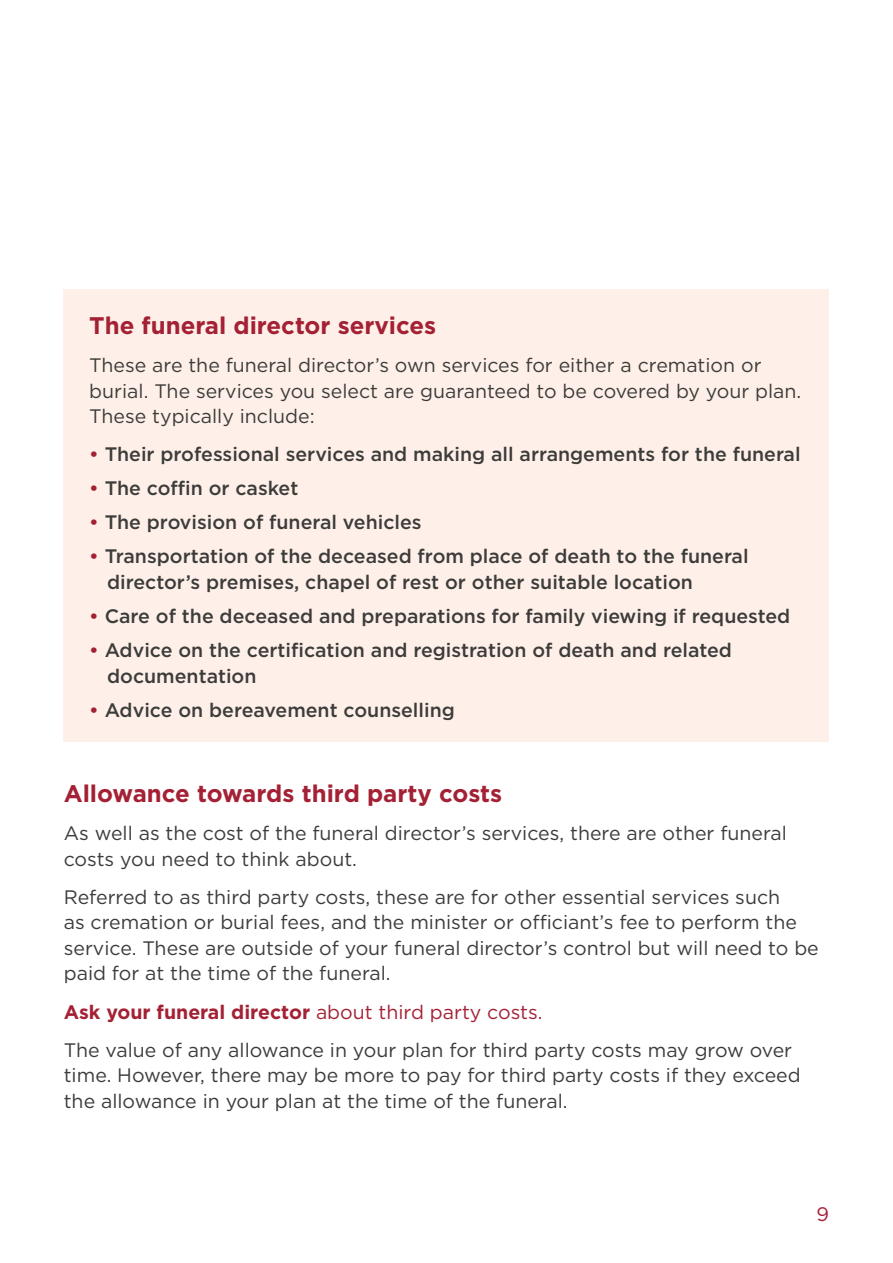
<style>
.page{position:relative;width:893px;height:1263px;background:#fff}
.page>*{position:absolute;margin:0;border:0;box-sizing:border-box;transform-origin:0 0}
.t1{font:700 24px "Gotham";color:#a42135}
.t2{font:19.5px/25.5px "Gotham";color:#3c3c3b}
.t3{font:500 19.5px/25.5px "Gotham";color:#3c3c3b}
.t4{font:19.5px "Gotham";color:#a42135}
.s1{color:#a42135}
.s2{font-weight:700;color:#a42135}
</style>
<div class="page">
<div style="left:64px;top:289px;width:765px;height:453px;background:#fef0e8"></div>
<p class="t1" style="left:89px;top:309px;width:349px">The funeral director services</p>
<p class="t2" style="left:89px;top:352px;width:713px">These are the funeral director’s own services for either a cremation or burial. The services you select are guaranteed to be covered by your plan.<br>These typically include:</p>
<p class="t3" style="left:89px;top:441px;width:713px"><span class="s1">•</span> Their professional services and making all arrangements for the funeral</p>
<p class="t3" style="left:89px;top:475px;width:211px"><span class="s1">•</span> The coffin or casket</p>
<p class="t3" style="left:89px;top:509px;width:334px"><span class="s1">•</span> The provision of funeral vehicles</p>
<p class="t3" style="left:107px;top:543px;width:643px;text-indent:-18px"><span class="s1">•</span> Transportation of the deceased from place of death to the funeral director’s premises, chapel of rest or other suitable location</p>
<p class="t3" style="left:89px;top:603px;width:703px"><span class="s1">•</span> Care of the deceased and preparations for family viewing if requested</p>
<p class="t3" style="left:107px;top:637px;width:626px;text-indent:-18px"><span class="s1">•</span> Advice on the certification and registration of death and related documentation</p>
<p class="t3" style="left:89px;top:697px;width:367px"><span class="s1">•</span> Advice on bereavement counselling</p>
<p class="t1" style="left:64px;top:777px;width:440px">Allowance towards third party costs</p>
<p class="t2" style="left:64px;top:820px;width:725px">As well as the cost of the funeral director’s services, there are other funeral costs you need to think about.</p>
<p class="t2" style="left:64px;top:884px;width:756px">Referred to as third party costs, these are for other essential services such<br>as cremation or burial fees, and the minister or officiant’s fee to perform the service. These are outside of your funeral director’s control but will need to be paid for at the time of the funeral.</p>
<p class="t2" style="left:64px;top:992px;width:730px;line-height:38.2px"><span class="s2">Ask your funeral director</span> <span class="s1">about third party costs.<br></span>The value of any allowance in your plan for third party costs may grow over</p>
<p class="t2" style="left:64px;top:1062px;width:738px">time. However, there may be more to pay for third party costs if they exceed the allowance in your plan at the time of the funeral.</p>
<p class="t4" style="left:817px;top:1202px;width:14px">9</p>
</div>
